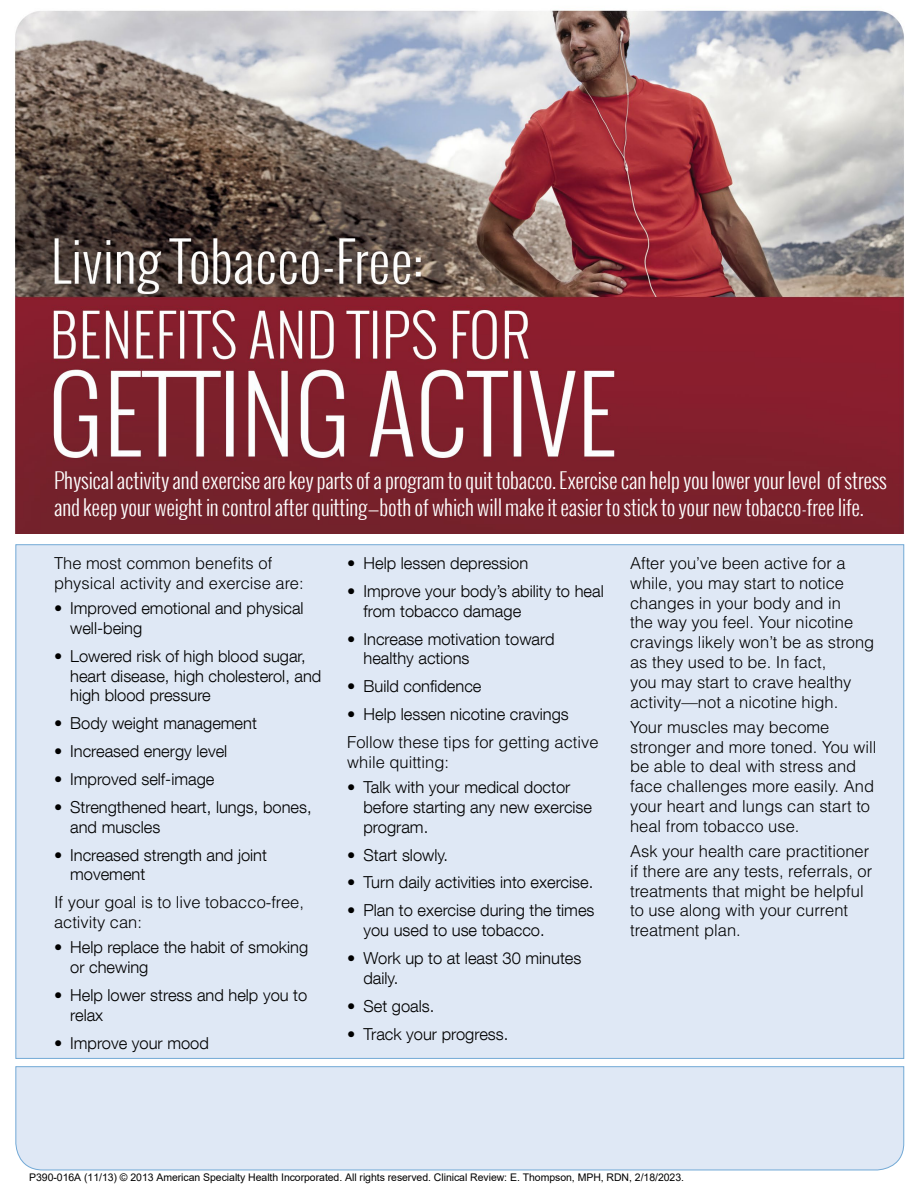
<style>
.page{position:relative;width:918px;height:1188px;background:#fff}
.page>*{position:absolute;margin:0;border:0;box-sizing:border-box;transform-origin:0 0}
.t1{font:300 21px/27px "Oswald";letter-spacing:-.01em;color:#fff}
.t2{font:300 16.5px/19.8px "Helvetica Neue LT Com";color:#000}
.t3{font:300 16.5px/19.8px "Helvetica LT Std";color:#000}
.t4{font:10.5px "Arial";letter-spacing:-.005em;color:#000}
</style>
<div class="page">
<img style="left:15px;top:10px;width:889px;height:523px">
<div style="left:16px;top:545px;width:888px;height:514px;background:#dfe8f5;border:1px solid #72a9d6"></div>
<div style="left:15px;top:1066px;width:889px;height:104px;background:#dfe8f5"></div>
<p class="t1" style="left:54px;top:466px;width:835px">Physical activity and exercise are key parts of a program to quit tobacco. Exercise can help you lower your level of stress and keep your weight in control after quitting—both of which will make it easier to stick to your new tobacco-free life.</p>
<p class="t2" style="left:347px;top:553px;width:182px">• Help lessen depression</p>
<p class="t2" style="left:364px;top:581px;width:242px;text-indent:-16px">• Improve your body’s ability to heal from tobacco damage</p>
<p class="t2" style="left:364px;top:628px;width:193px;text-indent:-16px">• Increase motivation toward healthy actions</p>
<p class="t2" style="left:347px;top:676px;width:136px">• Build confidence</p>
<p class="t2" style="left:347px;top:704px;width:223px">• Help lessen nicotine cravings</p>
<p class="t3" style="left:347px;top:732px;width:253px">Follow these tips for getting active while quitting:</p>
<p class="t2" style="left:364px;top:777px;width:230px;text-indent:-16px">• Talk with your medical doctor before starting any new exercise program.</p>
<p class="t2" style="left:347px;top:844px;width:102px">• Start slowly.</p>
<p class="t2" style="left:347px;top:872px;width:248px">• Turn daily activities into exercise.</p>
<p class="t2" style="left:364px;top:900px;width:233px;text-indent:-16px">• Plan to exercise during the times you used to use tobacco.</p>
<p class="t2" style="left:364px;top:948px;width:219px;text-indent:-16px">• Work up to at least 30 minutes daily.</p>
<p class="t2" style="left:347px;top:996px;width:89px">• Set goals.</p>
<p class="t2" style="left:347px;top:1024px;width:163px">• Track your progress.</p>
<p class="t3" style="left:54px;top:553px;width:251px">The most common benefits of physical activity and exercise are:</p>
<p class="t2" style="left:70px;top:598px;width:235px;text-indent:-16px">• Improved emotional and physical well-being</p>
<p class="t2" style="left:70px;top:646px;width:253px;text-indent:-16px">• Lowered risk of high blood sugar, heart disease, high cholesterol, and high blood pressure</p>
<p class="t2" style="left:54px;top:713px;width:204px">• Body weight management</p>
<p class="t2" style="left:54px;top:741px;width:175px">• Increased energy level</p>
<p class="t2" style="left:54px;top:769px;width:162px">• Improved self-image</p>
<p class="t2" style="left:70px;top:797px;width:243px;text-indent:-16px">• Strengthened heart, lungs, bones, and muscles</p>
<p class="t2" style="left:70px;top:845px;width:198px;text-indent:-16px">• Increased strength and joint movement</p>
<p class="t3" style="left:54px;top:892px;width:252px">If your goal is to live tobacco-free, activity can:</p>
<p class="t2" style="left:70px;top:937px;width:240px;text-indent:-16px">• Help replace the habit of smoking or chewing</p>
<p class="t2" style="left:70px;top:985px;width:239px;text-indent:-16px">• Help lower stress and help you to relax</p>
<p class="t2" style="left:54px;top:1033px;width:156px">• Improve your mood</p>
<p class="t3" style="left:630px;top:553px;width:246px">After you’ve been active for a while, you may start to notice changes in your body and in<br>the way you feel. Your nicotine cravings likely won’t be as strong as they used to be. In fact,<br>you may start to crave healthy activity—not a nicotine high.</p>
<p class="t3" style="left:630px;top:717px;width:248px">Your muscles may become stronger and more toned. You will be able to deal with stress and face challenges more easily. And your heart and lungs can start to heal from tobacco use.</p>
<p class="t3" style="left:630px;top:841px;width:244px">Ask your health care practitioner if there are any tests, referrals, or treatments that might be helpful to use along with your current treatment plan.</p>
<p class="t4" style="left:29px;top:1171px;width:656px">P390-016A (11/13) © 2013 American Specialty Health Incorporated. All rights reserved. Clinical Review: E. Thompson, MPH, RDN, 2/18/2023.</p>
</div>
